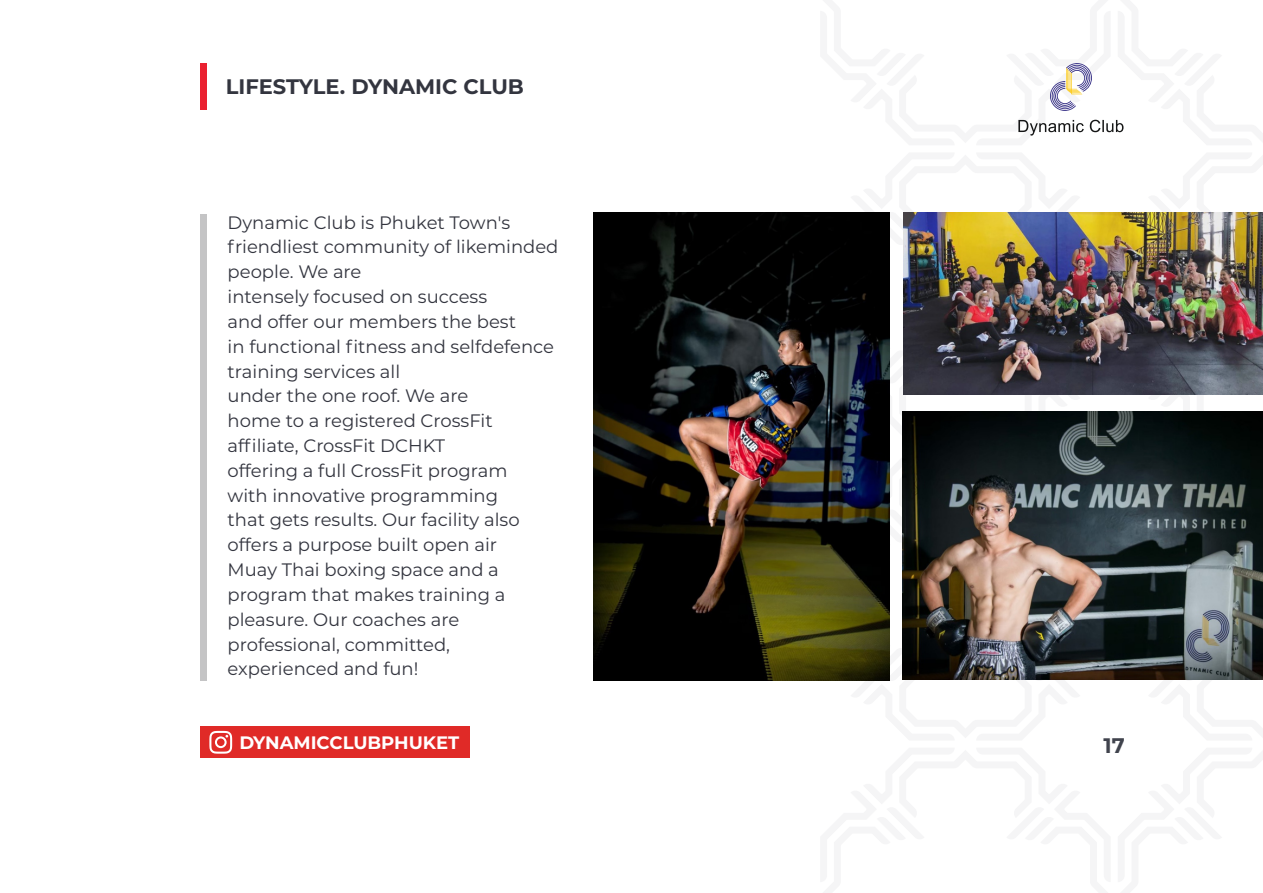
<style>
.page{position:relative;width:1263px;height:893px;background:#fff}
.page>*{position:absolute;margin:0;border:0;box-sizing:border-box;transform-origin:0 0}
.t1{font:700 21px "Montserrat";color:#33353f}
.t2{font:700 21px "Montserrat";color:#40434d}
.t3{font:18px/24.8px "Montserrat";color:#33353f}
.t4{font:700 18px "Montserrat";color:#fff}
</style>
<div class="page">
<svg style="left:889px;top:212px;width:222px;height:231px"></svg>
<svg style="left:889px;top:450px;width:222px;height:231px"></svg>
<div style="left:200px;top:214px;width:6px;height:467px;background:#c4c4c5"></div>
<div style="left:200px;top:64px;width:6px;height:46px;background:#ea2130"></div>
<svg style="left:1018px;top:63px;width:106px;height:73px"></svg>
<img style="left:904px;top:212px;width:359px;height:182px">
<img style="left:902px;top:411px;width:361px;height:268px">
<img style="left:594px;top:212px;width:295px;height:469px">
<div style="left:200px;top:726px;width:270px;height:32px;background:#e02a27"></div>
<svg style="left:209px;top:731px;width:23px;height:23px"></svg>
<p class="t1" style="left:226px;top:74px;width:300px">LIFESTYLE. DYNAMIC CLUB</p>
<p class="t3" style="left:228px;top:210px;width:332px">Dynamic Club is Phuket Town's friendliest community of likeminded people. We are<br>intensely focused on success<br>and offer our members the best<br>in functional fitness and selfdefence training services all<br>under the one roof. We are<br>home to a registered CrossFit affiliate, CrossFit DCHKT<br>offering a full CrossFit program<br>with innovative programming<br>that gets results. Our facility also offers a purpose built open air<br>Muay Thai boxing space and a program that makes training a pleasure. Our coaches are professional, committed, experienced and fun!</p>
<p class="t4" style="left:239px;top:731px;width:221px">DYNAMICCLUBPHUKET</p>
<p class="t2" style="left:1103px;top:733px;width:23px">17</p>
</div>
